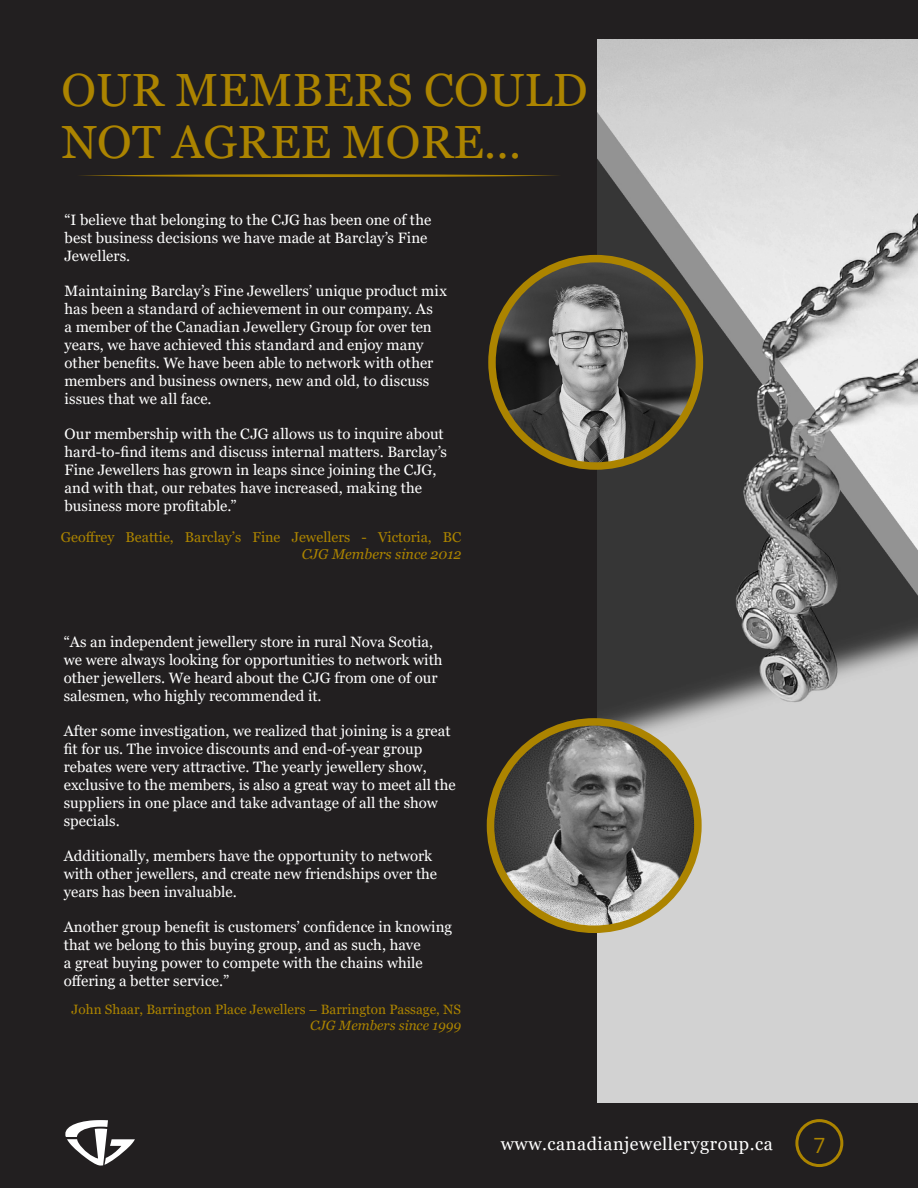
<style>
.page{position:relative;width:918px;height:1188px;background:#221f20}
.page>*{position:absolute;margin:0;border:0;box-sizing:border-box;transform-origin:0 0}
.t1{font:46.5px/52.5px "Georgia";letter-spacing:.005em;color:#ac8400}
.t2{font:21px "Open Sans";color:#ac8400}
.t3{font:18px "Georgia";letter-spacing:.03em;color:#fff}
.t4{font:15px/18px "Georgia";color:#fff}
.t5{font:14.25px "Georgia";color:#ac8400}
.t6{font:italic 14.25px "Georgia";color:#ac8400}
.t7{font:13.5px "Georgia";color:#ac8400}
.t8{font:italic 13.5px "Georgia";color:#ac8400}
</style>
<div class="page">
<div style="left:795px;top:1119px;width:48px;height:48px;border:3px solid #ac8400;border-radius:50%"></div>
<img style="left:598px;top:39px;width:320px;height:1064px">
<svg style="left:80px;top:174px;width:478px;height:3px"></svg>
<img style="left:492px;top:259px;width:207px;height:207px;border-radius:104px">
<div style="left:488px;top:255px;width:215px;height:215px;border:8px solid #ac8400;border-radius:50%"></div>
<img style="left:491px;top:722px;width:204px;height:206px">
<div style="left:487px;top:718px;width:215px;height:215px;border:8px solid #ac8400;border-radius:50%"></div>
<svg style="left:65px;top:1120px;width:70px;height:46px"></svg>
<h1 class="t1" style="left:61px;top:64px;width:528px">OUR MEMBERS COULD<br>NOT AGREE MORE…</h1>
<p class="t4" style="left:65px;top:211px;width:368px">“I believe that belonging to the CJG has been one of the best business decisions we have made at Barclay’s Fine<br>Jewellers.</p>
<p class="t4" style="left:65px;top:282px;width:384px">Maintaining Barclay’s Fine Jewellers’ unique product mix has been a standard of achievement in our company. As<br>a member of the Canadian Jewellery Group for over ten years, we have achieved this standard and enjoy many other benefits. We have been able to network with other members and business owners, new and old, to discuss issues that we all face.</p>
<p class="t4" style="left:64px;top:425px;width:384px">Our membership with the CJG allows us to inquire about hard-to-find items and discuss internal matters. Barclay’s Fine Jewellers has grown in leaps since joining the CJG, and with that, our rebates have increased, making the business more profitable.”</p>
<p class="t5" style="left:61px;top:529px;width:402px">Geoffrey Beattie, Barclay’s Fine Jewellers - Victoria, BC</p>
<p class="t6" style="left:302px;top:545px;width:161px">CJG Members since 2012</p>
<p class="t4" style="left:64px;top:633px;width:380px">“As an independent jewellery store in rural Nova Scotia, we were always looking for opportunities to network with other jewellers. We heard about the CJG from one of our salesmen, who highly recommended it.</p>
<p class="t4" style="left:64px;top:722px;width:393px">After some investigation, we realized that joining is a great fit for us. The invoice discounts and end-of-year group rebates were very attractive. The yearly jewellery show, exclusive to the members, is also a great way to meet all the suppliers in one place and take advantage of all the show specials.</p>
<p class="t4" style="left:64px;top:847px;width:375px">Additionally, members have the opportunity to network with other jewellers, and create new friendships over the years has been invaluable.</p>
<p class="t4" style="left:64px;top:918px;width:390px">Another group benefit is customers’ confidence in knowing that we belong to this buying group, and as such, have<br>a great buying power to compete with the chains while offering a better service.”</p>
<p class="t7" style="left:72px;top:1001px;width:391px">John Shaar, Barrington Place Jewellers – Barrington Passage, NS</p>
<p class="t8" style="left:310px;top:1017px;width:152px">CJG Members since 1999</p>
<p class="t3" style="left:501px;top:1133px;width:274px">www.canadianjewellerygroup.ca</p>
<h2 class="t2" style="left:813px;top:1131px;width:14px">7</h2>
</div>
